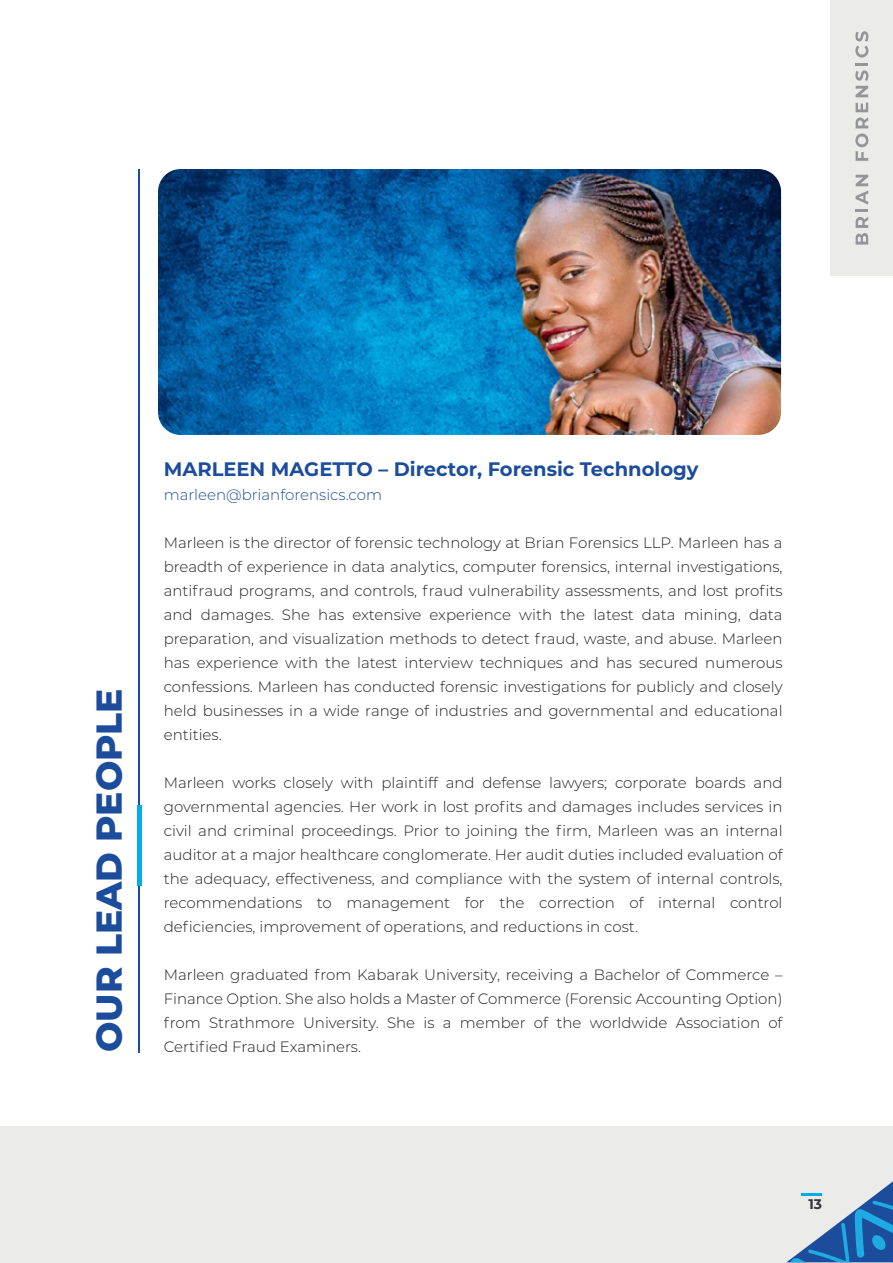
<style>
.page{position:relative;width:893px;height:1263px;background:#fff}
.page>*{position:absolute;margin:0;border:0;box-sizing:border-box;transform-origin:0 0}
.t1{font:800 36px "Montserrat";color:#1c4c9c}
.t2{font:700 19.5px "Montserrat";color:#1c4c9c}
.t3{font:300 15px/24px "Montserrat";color:#231f20;text-align:justify}
.t4{font:300 15px "Montserrat";color:#1c4c9c}
.t5{font:700 13.95px "Montserrat";color:#35373d}
</style>
<div class="page">
<div style="left:0;top:1126px;width:893px;height:137px;background:#ebebea"></div>
<div style="left:831px;top:0;width:62px;height:276px;background:#ebebea"></div>
<svg style="left:856px;top:175px;width:12px;height:70px"></svg>
<svg style="left:855px;top:134px;width:13px;height:27px"></svg>
<svg style="left:856px;top:103px;width:12px;height:25px"></svg>
<svg style="left:855px;top:31px;width:13px;height:66px"></svg>
<svg style="left:787px;top:1181px;width:106px;height:81px"></svg>
<img style="left:158px;top:169px;width:623px;height:266px">
<hr style="left:138px;top:169px;width:2px;height:883px;background:#1c4c9c">
<div style="left:137px;top:805px;width:5px;height:81px;background:#00aeef"></div>
<h1 class="t1" style="left:82px;top:1052px;width:365px;rotate:-90deg">OUR LEAD PEOPLE</h1>
<h2 class="t2" style="left:164px;top:455px;width:536px">MARLEEN MAGETTO – Director, Forensic Technology</h2>
<p class="t4" style="left:164px;top:485px;width:220px">marleen@brianforensics.com</p>
<p class="t3" style="left:164px;top:530px;width:620px">Marleen is the director of forensic technology at Brian Forensics LLP. Marleen has a breadth of experience in data analytics, computer forensics, internal investigations, antifraud programs, and controls, fraud vulnerability assessments, and lost profits and damages. She has extensive experience with the latest data mining, data preparation, and visualization methods to detect fraud, waste, and abuse. Marleen has experience with the latest interview techniques and has secured numerous confessions. Marleen has conducted forensic investigations for publicly and closely held businesses in a wide range of industries and governmental and educational entities.</p>
<p class="t3" style="left:164px;top:770px;width:620px">Marleen works closely with plaintiff and defense lawyers; corporate boards and governmental agencies. Her work in lost profits and damages includes services in civil and criminal proceedings. Prior to joining the firm, Marleen was an internal auditor at a major healthcare conglomerate. Her audit duties included evaluation of the adequacy, effectiveness, and compliance with the system of internal controls, recommendations to management for the correction of internal control deficiencies, improvement of operations, and reductions in cost.</p>
<p class="t3" style="left:164px;top:962px;width:620px">Marleen graduated from Kabarak University, receiving a Bachelor of Commerce – Finance Option. She also holds a Master of Commerce (Forensic Accounting Option) from Strathmore University. She is a member of the worldwide Association of</p>
<p class="t3" style="left:164px;top:1034px;width:199px">Certified Fraud Examiners.</p>
<p class="t5" style="left:808px;top:1194px;width:15px">13</p>
</div>
